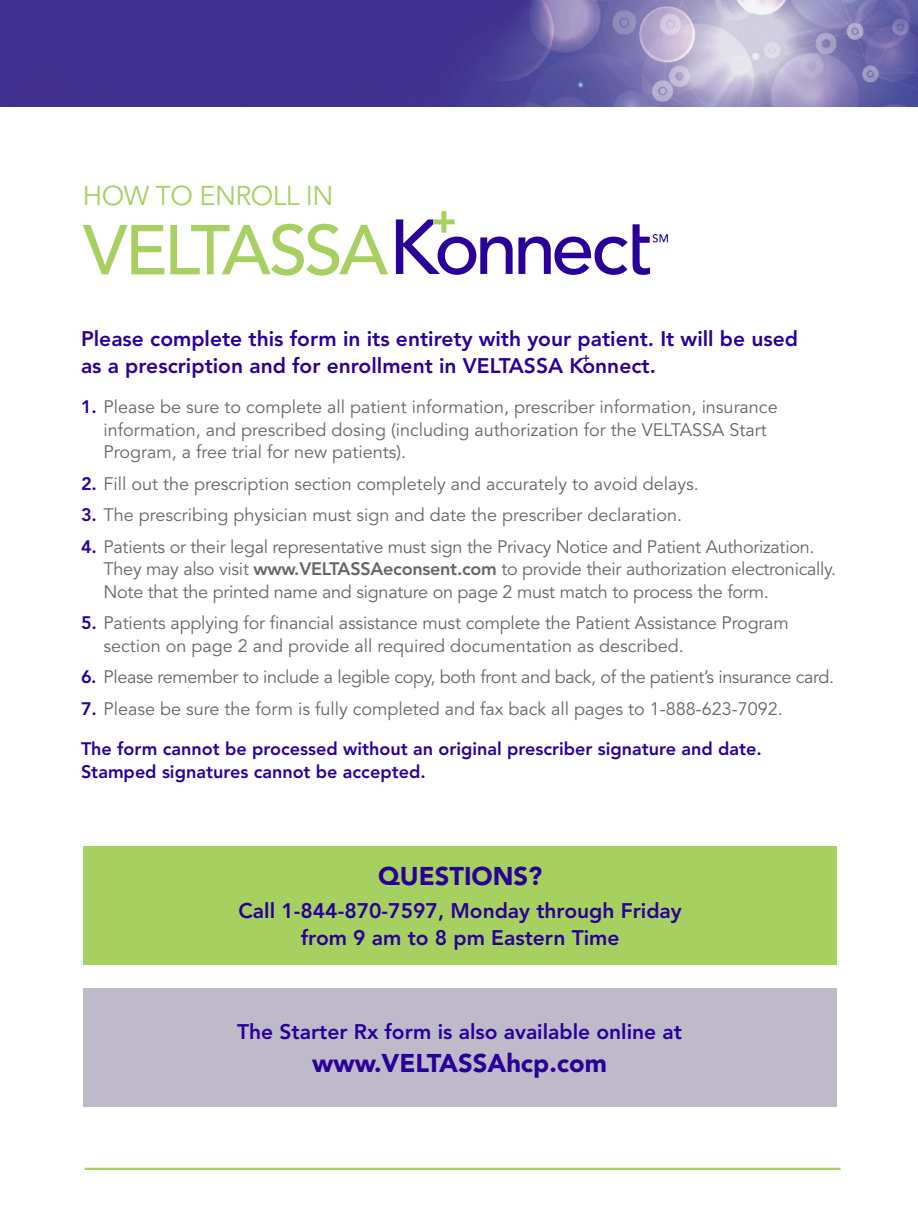
<style>
.page{position:relative;width:918px;height:1209px;background:#fff}
.page>*{position:absolute;margin:0;border:0;box-sizing:border-box;transform-origin:0 0}
.t1{font:27px "Avenir LT Std";letter-spacing:-.02em;color:#a6d05f}
.t2{font:900 25.5px "Avenir LT Std";color:#290098}
.t3{font:800 21px/27px "Avenir LT Std";color:#290098;text-align:center}
.t4{font:18px/22.5px "Avenir LT Std";color:#656767}
.t5{font:800 18px/22.5px "Avenir LT Std";color:#290098}
.t6{font:18px "Avenir LT Std";letter-spacing:-.02em;color:#656767}
.t7{font:800 12.3px "Avenir LT Std";color:#290098}
.s1{font-weight:800;color:#290098}
.s2{font-weight:800}
</style>
<div class="page">
<hr style="left:85px;top:1167px;width:756px;height:2px;background:#a6d05f">
<img style="left:0;top:0;width:918px;height:107px">
<div style="left:83px;top:845px;width:754px;height:119px;background:#a6d05f"></div>
<div style="left:83px;top:988px;width:753px;height:119px;background:#bfbaca"></div>
<svg style="left:83px;top:225px;width:81px;height:49px"></svg>
<svg style="left:170px;top:224px;width:218px;height:51px"></svg>
<svg style="left:396px;top:211px;width:272px;height:64px"></svg>
<h1 class="t1" style="left:83px;top:180px;width:252px">HOW TO ENROLL IN</h1>
<p class="t3" style="left:81px;top:325px;width:719px;text-align:left">Please complete this form in its entirety with your patient. It will be used as a prescription and for enrollment in VELTASSA Konnect.</p>
<p class="t7" style="left:582px;top:350px;width:10px">+</p>
<p class="t4" style="left:104px;top:396px;width:676px;text-indent:-22px"><span class="s1">1.</span> Please be sure to complete all patient information, prescriber information, insurance information, and prescribed dosing (including authorization for the VELTASSA Start<br>Program, a free trial for new patients).</p>
<p class="t4" style="left:81px;top:473px;width:619px"><span class="s1">2.</span> Fill out the prescription section completely and accurately to avoid delays.</p>
<p class="t4" style="left:81px;top:504px;width:603px"><span class="s1">3.</span> The prescribing physician must sign and date the prescriber declaration.</p>
<p class="t4" style="left:104px;top:536px;width:734px;text-indent:-22px"><span class="s1">4.</span> Patients or their legal representative must sign the Privacy Notice and Patient Authorization.<br>They may also visit <span class="s2">www.VELTASSAeconsent.com</span> to provide their authorization electronically.<br>Note that the printed name and signature on page 2 must match to process the form.</p>
<p class="t4" style="left:104px;top:612px;width:687px;text-indent:-22px"><span class="s1">5.</span> Patients applying for financial assistance must complete the Patient Assistance Program section on page 2 and provide all required documentation as described.</p>
<p class="t6" style="left:81px;top:666px;width:755px"><span class="s1">6.</span> Please remember to include a legible copy, both front and back, of the patient’s insurance card.</p>
<p class="t4" style="left:81px;top:698px;width:703px"><span class="s1">7.</span> Please be sure the form is fully completed and fax back all pages to 1-888-623-7092.</p>
<p class="t5" style="left:81px;top:738px;width:682px">The form cannot be processed without an original prescriber signature and date.<br>Stamped signatures cannot be accepted.</p>
<h2 class="t2" style="left:378px;top:860px;width:166px">QUESTIONS?</h2>
<p class="t3" style="left:239px;top:897px;width:445px">Call 1-844-870-7597, Monday through Friday from 9 am to 8 pm Eastern Time</p>
<p class="t3" style="left:237px;top:1018px;width:446px">The Starter Rx form is also available online at</p>
<h2 class="t2" style="left:312px;top:1047px;width:296px">www.VELTASSAhcp.com</h2>
</div>
